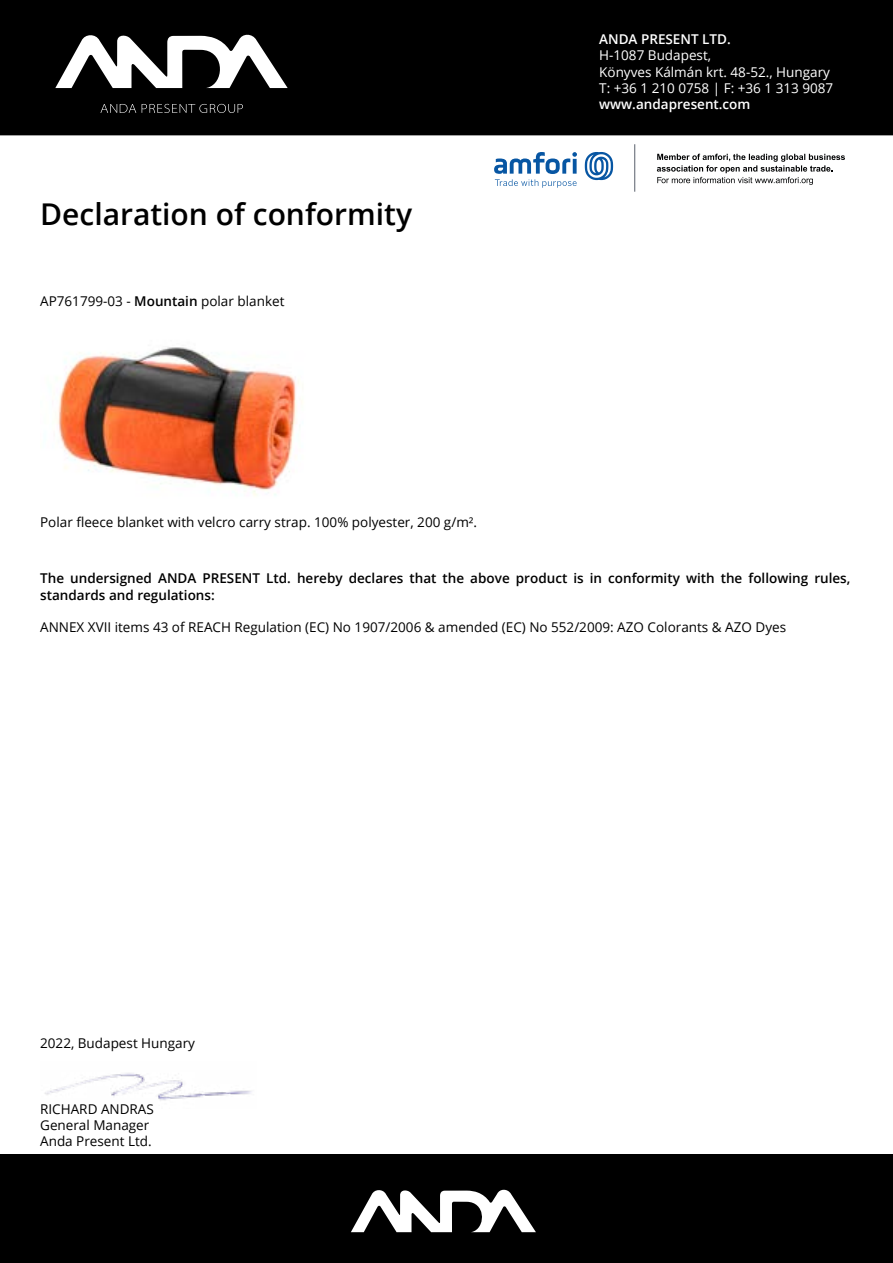
<style>
.page{position:relative;width:893px;height:1263px;background:#fff}
.page>*{position:absolute;margin:0;border:0;box-sizing:border-box;transform-origin:0 0}
.t1{font:600 30px "Open Sans";color:#000}
.t2{font:13.5px/16.2px "Open Sans";color:#000}
.t3{font:600 13.5px/16.2px "Open Sans";color:#000}
.t4{font:13.5px/16.2px "Open Sans";color:#fff}
.t5{font:600 13.5px "Open Sans";color:#fff}
.s1{font-weight:600}
</style>
<div class="page">
<div style="left:0;top:0;width:893px;height:135px;background:#000"></div>
<div style="left:0;top:1154px;width:893px;height:109px;background:#000"></div>
<svg style="left:55px;top:34px;width:233px;height:54px"></svg>
<svg style="left:100px;top:104px;width:143px;height:9px"></svg>
<img style="left:56px;top:347px;width:243px;height:149px">
<svg style="left:351px;top:1189px;width:185px;height:43px"></svg>
<svg style="left:585px;top:152px;width:28px;height:28px"></svg>
<svg style="left:494px;top:152px;width:83px;height:36px"></svg>
<hr style="left:634px;top:144px;width:1px;height:47px;background:#686e79">
<svg style="left:657px;top:154px;width:188px;height:31px"></svg>
<img style="left:45px;top:1073px;width:207px;height:28px">
<h1 class="t1" style="left:40px;top:193px;width:373px">Declaration of conformity</h1>
<p class="t2" style="left:40px;top:292px;width:246px">AP761799-03 - <span class="s1">Mountain</span> polar blanket</p>
<p class="t2" style="left:40px;top:514px;width:438px">Polar fleece blanket with velcro carry strap. 100% polyester, 200 g/m².</p>
<p class="t5" style="left:599px;top:30px;width:133px">ANDA PRESENT LTD.</p>
<p class="t4" style="left:599px;top:47px;width:236px">H-1087 Budapest,<br>Könyves Kálmán krt. 48-52., Hungary<br>T: +36 1 210 0758 | F: +36 1 313 9087</p>
<p class="t5" style="left:599px;top:95px;width:153px">www.andapresent.com</p>
<p class="t3" style="left:40px;top:570px;width:812px">The undersigned ANDA PRESENT Ltd. hereby declares that the above product is in conformity with the following rules, standards and regulations:</p>
<p class="t2" style="left:40px;top:619px;width:747px">ANNEX XVII items 43 of REACH Regulation (EC) No 1907/2006 &amp; amended (EC) No 552/2009: AZO Colorants &amp; AZO Dyes</p>
<p class="t2" style="left:40px;top:1034px;width:156px">2022, Budapest Hungary</p>
<p class="t2" style="left:40px;top:1100px;width:115px">RICHARD ANDRAS<br>General Manager<br>Anda Present Ltd.</p>
</div>
